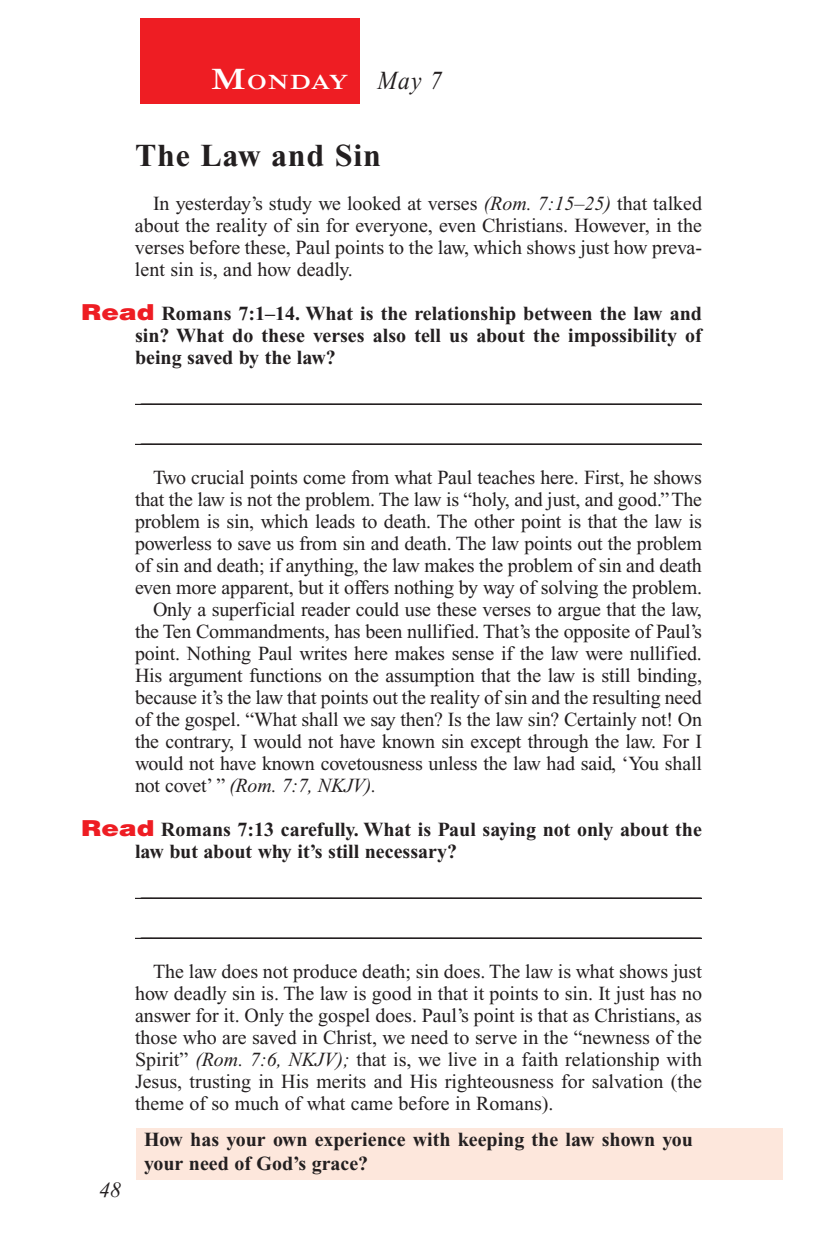
<style>
.page{position:relative;width:819px;height:1260px;background:#fff}
.page>*{position:absolute;margin:0;border:0;box-sizing:border-box;transform-origin:0 0}
.Head{font:700 32px "Times New Roman PS Std";letter-spacing:.025em;color:#231f20}
.Lesson_Dates{font:italic 26px "Times New Roman PS Std";color:#231f20;scale:.9 1}
.t1{font:italic 22px "Times New Roman PS Std";color:#231f20}
.Daily_Header{font:600 21px "Times NRMT Std";letter-spacing:.045em;color:#fff;scale:1.1 1}
.Body{font:20px/22px "Times New Roman PS Std";letter-spacing:-.01em;color:#231f20;text-align:justify}
.Blank_Lines{font:20px "Times New Roman PS Std";color:#231f20}
.Question{font:700 20px/22px "Times New Roman PS Std";color:#231f20;text-align:justify}
.x-screened_box-text{font:700 20px/24px "Times New Roman PS Std";color:#231f20}
.s1{font-size:30px}
.s2{font-style:italic}
.s3{font-family:"Helvetica LT Std";font-weight:900;font-size:22px;color:#ee1d23}
</style>
<div class="page">
<div style="left:140px;top:18px;width:220px;height:86px;background:#ee1d23"></div>
<div style="left:137px;top:1128px;width:646px;height:52px;background:#fde7dc"></div>
<hr style="left:135px;top:404px;width:567px;height:1px;background:#231f20">
<hr style="left:135px;top:444px;width:567px;height:1px;background:#231f20">
<hr style="left:135px;top:898px;width:567px;height:1px;background:#231f20">
<hr style="left:135px;top:938px;width:567px;height:1px;background:#231f20">
<p class="Daily_Header" style="left:211px;top:70px;width:127px"><span class="s1">M</span>ONDAY</p>
<p class="Lesson_Dates" style="left:378px;top:66px;width:73px">May 7</p>
<p class="Head" style="left:135px;top:138px;width:247px">The Law and Sin</p>
<p class="Body" style="left:135px;top:193px;width:569px;text-indent:18px">In yesterday’s study we looked at verses <span class="s2">(Rom. 7:15–25)</span> that talked about the reality of sin for everyone, even Christians. However, in the verses before these, Paul points to the law, which shows just how preva&shy;lent sin is, and how deadly.</p>
<p class="Question" style="left:135px;top:303px;width:569px;text-indent:-54px"><span class="s3">Read</span> Romans 7:1–14. What is the relationship between the law and sin? What do these verses also tell us about the impossibility of being saved by the law?</p>
<p class="Blank_Lines" style="left:141px;top:385px;width:561px">________________________________________________________</p>
<p class="Blank_Lines" style="left:141px;top:425px;width:561px">________________________________________________________</p>
<p class="Body" style="left:135px;top:467px;width:569px;text-align:left;text-indent:18px">Two crucial points come from what Paul teaches here. First, he shows that the law is not the problem. The law is “holy, and just, and good.” The problem is sin, which leads to death. The other point is that the law is powerless to save us from sin and death. The law points out the problem of sin and death; if anything, the law makes the problem of sin and death even more apparent, but it offers nothing by way of solving the problem.</p>
<p class="Body" style="left:135px;top:599px;width:569px;text-indent:18px">Only a superficial reader could use these verses to argue that the law, the Ten Commandments, has been nullified. That’s the opposite of Paul’s point. Nothing Paul writes here makes sense if the law were nullified.<br>His argument functions on the assumption that the law is still binding, because it’s the law that points out the reality of sin and the resulting need of the gospel. “What shall we say then? Is the law sin? Certainly not! On the contrary, I would not have known sin except through the law. For I would not have known covetousness unless the law had said, ‘You shall not covet’ ” <span class="s2">(Rom. 7:7, NKJV).</span></p>
<p class="Question" style="left:135px;top:819px;width:568px;text-indent:-54px"><span class="s3">Read</span> Romans 7:13 carefully. What is Paul saying not only about the law but about why it’s still necessary?</p>
<p class="Blank_Lines" style="left:141px;top:879px;width:561px">________________________________________________________</p>
<p class="Blank_Lines" style="left:141px;top:919px;width:561px">________________________________________________________</p>
<p class="Body" style="left:135px;top:961px;width:569px;text-indent:18px">The law does not produce death; sin does. The law is what shows just how deadly sin is. The law is good in that it points to sin. It just has no answer for it. Only the gospel does. Paul’s point is that as Christians, as those who are saved in Christ, we need to serve in the “newness of the Spirit” <span class="s2">(Rom. 7:6, NKJV);</span> that is, we live in a faith relationship with Jesus, trusting in His merits and His righteousness for salvation (the theme of so much of what came before in Romans).</p>
<p class="x-screened_box-text" style="left:144px;top:1128px;width:551px">How has your own experience with keeping the law shown you your need of God’s grace?</p>
<p class="t1" style="left:99px;top:1178px;width:23px">48</p>
</div>
